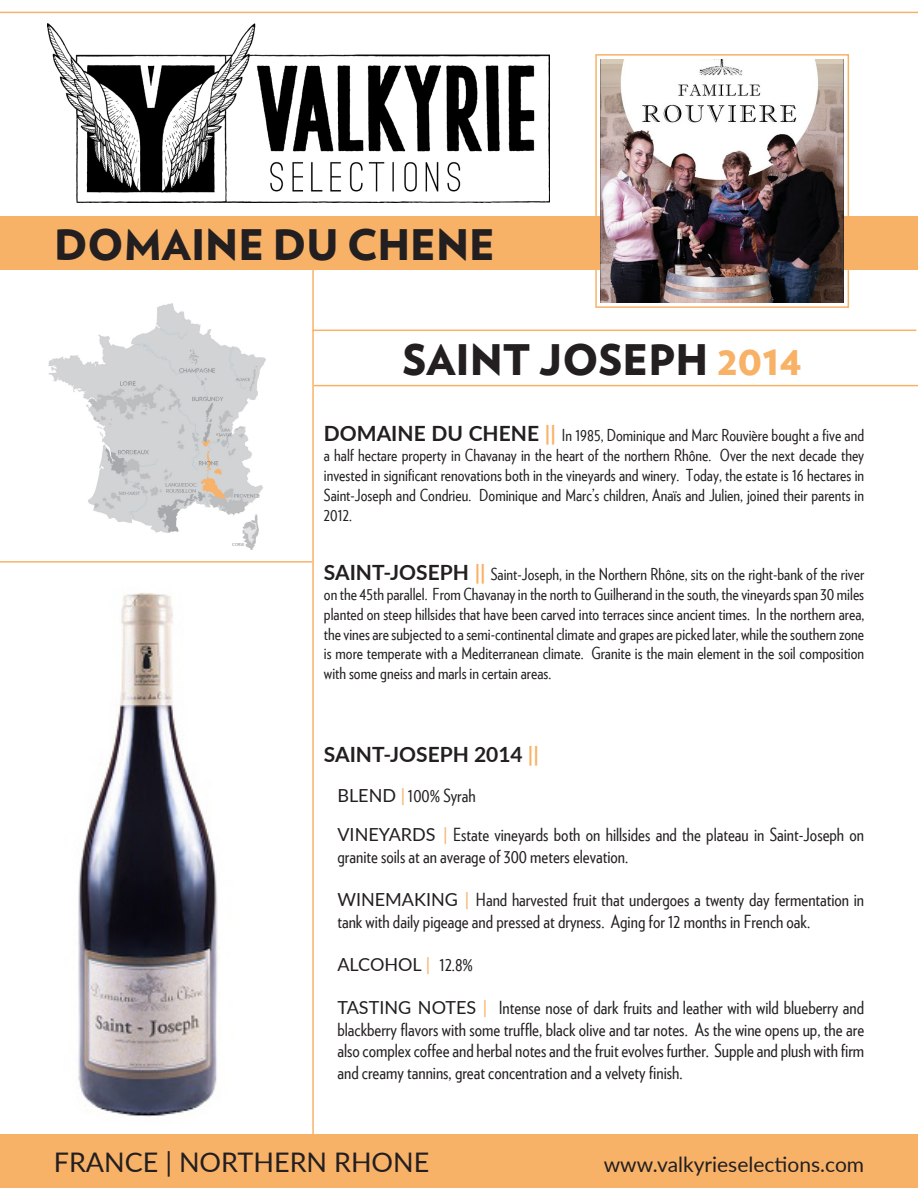
<style>
.page{position:relative;width:918px;height:1188px;background:#fff}
.page>*{position:absolute;margin:0;border:0;box-sizing:border-box;transform-origin:0 0}
.t1{font:900 42px "Verlag";color:#231f20}
.t2{font:27px "Lato";color:#231f20}
.t3{font:21px "Lato";color:#231f20}
.t4{font:700 21px "Lato";color:#231f20}
.t5{font:18px/21.6px "Verlag Condensed";color:#231f20}
.t6{font:18px "Lato";color:#231f20}
.t7{font:16.5px/19.8px "Verlag Condensed";color:#231f20;text-align:justify}
.s1{color:#f8b268}
.s2{font-family:"Lato";font-weight:700;font-size:21px}
.s3{font-family:"Lato";font-weight:700;font-size:21px;color:#f8b268}
.s4{font-family:"Lato"}
.s5{font-family:"Lato";color:#f8b268}
.s6{font-family:"Verlag Condensed"}
</style>
<div class="page">
<img style="left:47px;top:23px;width:502px;height:180px">
<img style="left:78px;top:593px;width:140px;height:524px">
<hr style="left:312px;top:216px;width:2px;height:972px;background:#f8b268">
<div style="left:0;top:216px;width:918px;height:54px;background:#f8b268"></div>
<img style="left:601px;top:59px;width:243px;height:243px">
<div style="left:1px;top:1134px;width:917px;height:54px;background:#f8b268"></div>
<hr style="left:0;top:561px;width:312px;height:2px;background:#f8b268">
<img style="left:48px;top:304px;width:217px;height:246px">
<div style="left:595px;top:54px;width:254px;height:254px;border:2px solid #f8b268"></div>
<hr style="left:312px;top:330px;width:604px;height:1px;background:#f8b268">
<hr style="left:314px;top:385px;width:604px;height:1px;background:#f8b268">
<hr style="left:0;top:12px;width:918px;height:1px;background:#f8b268">
<p class="t1" style="left:54px;top:210px;width:442px">DOMAINE DU CHENE</p>
<p class="t1" style="left:402px;top:325px;width:400px">SAINT JOSEPH <span class="s1">2014</span></p>
<p class="t7" style="left:324px;top:425px;width:542px"><span class="s2">DOMAINE DU CHENE</span> <span class="s3">||</span> In 1985, Dominique and Marc Rouvière bought a five and a half hectare property in Chavanay in the heart of the northern Rhône. Over the next decade they invested in significant renovations both in the vineyards and winery. Today, the estate is 16 hectares in Saint-Joseph and Condrieu. Dominique and Marc’s children, Anaïs and Julien, joined their parents in 2012.</p>
<p class="t7" style="left:324px;top:564px;width:542px"><span class="s2">SAINT-JOSEPH</span> <span class="s3">||</span> Saint-Joseph, in the Northern Rhône, sits on the right-bank of the river on the 45th parallel. From Chavanay in the north to Guilherand in the south, the vineyards span 30 miles planted on steep hillsides that have been carved into terraces since ancient times. In the northern area, the vines are subjected to a semi-continental climate and grapes are picked later, while the southern zone is more temperate with a Mediterranean climate. Granite is the main element in the soil composition with some gneiss and marls in certain areas.</p>
<p class="t4" style="left:324px;top:739px;width:216px">SAINT-JOSEPH 2014 <span class="s1">||</span></p>
<p class="t5" style="left:337px;top:784px;width:140px"><span class="s4">BLEND</span> <span class="s5">|</span>100% Syrah</p>
<p class="t5" style="left:337px;top:823px;width:528px"><span class="s4">VINEYARDS</span> <span class="s5">|</span> Estate vineyards both on hillsides and the plateau in Saint-Joseph on granite soils at an average of 300 meters elevation.</p>
<p class="t5" style="left:337px;top:888px;width:528px"><span class="s4">WINEMAKING</span> <span class="s5">|</span> Hand harvested fruit that undergoes a twenty day fermentation in tank with daily pigeage and pressed at dryness. Aging for 12 months in French oak.</p>
<p class="t6" style="left:337px;top:952px;width:137px">ALCOHOL <span class="s1">|</span> <span class="s6">12.8%</span></p>
<p class="t5" style="left:337px;top:996px;width:528px;text-align:justify"><span class="s4">TASTING NOTES</span> <span class="s5">|</span> Intense nose of dark fruits and leather with wild blueberry and blackberry flavors with some truffle, black olive and tar notes. As the wine opens up, the are also complex coffee and herbal notes and the fruit evolves further. Supple and plush with firm and creamy tannins, great concentration and a velvety finish.</p>
<p class="t2" style="left:54px;top:1143px;width:377px">FRANCE | NORTHERN RHONE</p>
<p class="t3" style="left:604px;top:1149px;width:262px">www.valkyrieselections.com</p>
</div>
